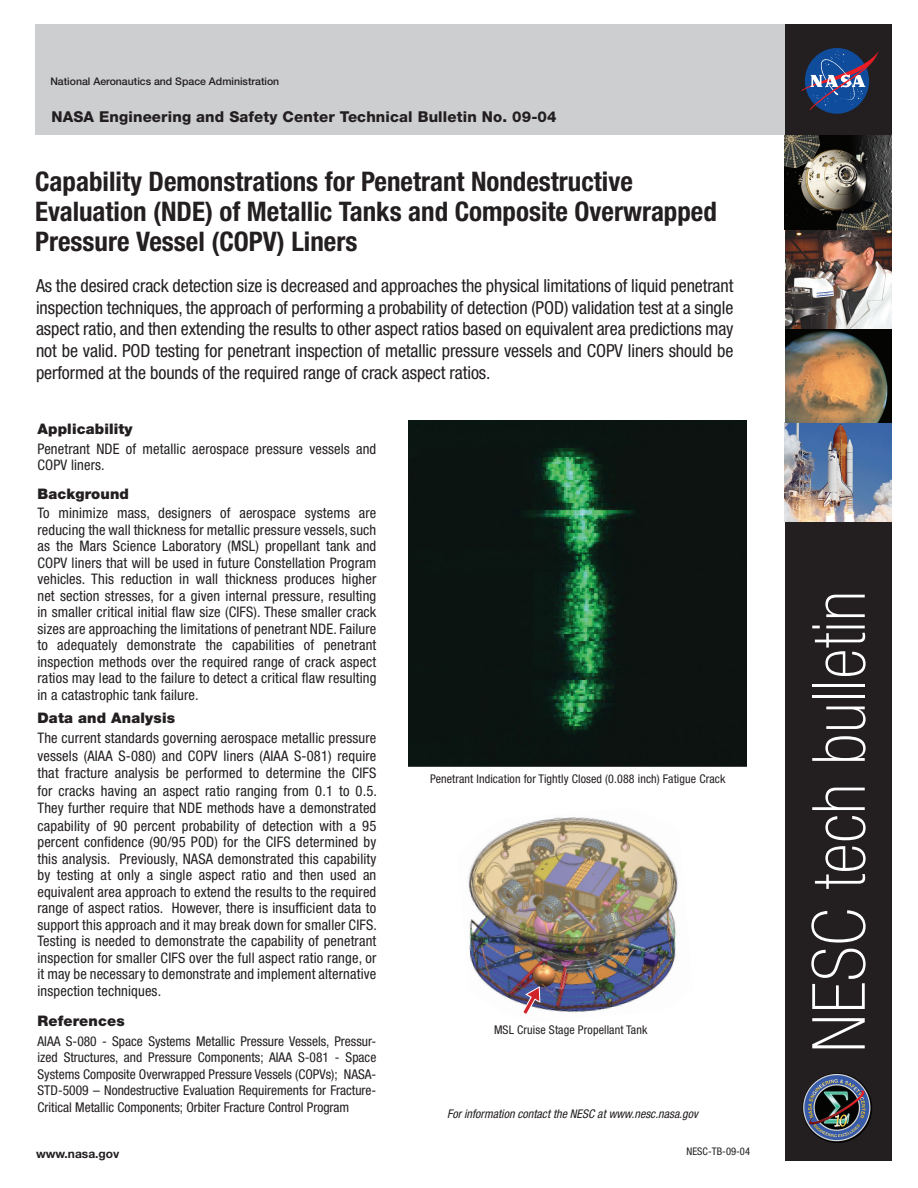
<style>
.page{position:relative;width:918px;height:1188px;background:#fff}
.page>*{position:absolute;margin:0;border:0;box-sizing:border-box;transform-origin:0 0}
.t1{font:100 condensed 73.5px "Helvetica Neue";letter-spacing:.01em;color:#fff}
.t2{font:700 condensed 27px/30px "Helvetica Neue";color:#231f20}
.t3{font:condensed 18px/21.6px "Helvetica Neue";letter-spacing:-.005em;color:#231f20;text-align:justify}
.t4{font:800 15px "Helvetica Neue";letter-spacing:.01em;color:#231f20}
.t5{font:condensed 14.55px/16.8px "Helvetica Neue";letter-spacing:.01em;color:#231f20;text-align:justify}
.t6{font:900 14.55px "Helvetica Neue";letter-spacing:.01em;color:#231f20}
.t7{font:condensed 13.5px/16.5px "Helvetica Neue";color:#231f20;text-align:justify}
.t8{font:condensed 12px "Helvetica Neue";letter-spacing:.01em;color:#231f20}
.t9{font:italic condensed 12px "Helvetica Neue";color:#231f20}
.t10{font:700 12px "Helvetica Neue";color:#231f20}
.t11{font:500 10.5px "Helvetica Neue";color:#231f20}
.t12{font:condensed 10.5px "Helvetica Neue";letter-spacing:.005em;color:#231f20}
</style>
<div class="page">
<div style="left:35px;top:24px;width:857px;height:111px;background:#cdced0"></div>
<div style="left:785px;top:24px;width:107px;height:1137px;background:#231f20"></div>
<img style="left:785px;top:136px;width:107px;height:386px">
<svg style="left:805px;top:48px;width:64px;height:66px"></svg>
<svg style="left:801px;top:51px;width:78px;height:59px"></svg>
<img style="left:802px;top:1073px;width:70px;height:70px;border-radius:35px">
<img style="left:408px;top:420px;width:339px;height:346px">
<img style="left:468px;top:817px;width:210px;height:196px">
<svg style="left:521px;top:985px;width:20px;height:29px"></svg>
<p class="t11" style="left:50px;top:75px;width:230px">National Aeronautics and Space Administration</p>
<p class="t4" style="left:51px;top:108px;width:507px">NASA Engineering and Safety Center Technical Bulletin No. 09-04</p>
<h2 class="t2" style="left:35px;top:166px;width:683px">Capability Demonstrations for Penetrant Nondestructive<br>Evaluation (NDE) of Metallic Tanks and Composite Overwrapped<br>Pressure Vessel (COPV) Liners</h2>
<p class="t3" style="left:36px;top:275px;width:699px">As the desired crack detection size is decreased and approaches the physical limitations of liquid penetrant inspection techniques, the approach of performing a probability of detection (POD) validation test at a single aspect ratio, and then extending the results to other aspect ratios based on equivalent area predictions may not be valid. POD testing for penetrant inspection of metallic pressure vessels and COPV liners should be performed at the bounds of the required range of crack aspect ratios.</p>
<p class="t6" style="left:38px;top:420px;width:97px">Applicability</p>
<p class="t5" style="left:38px;top:440px;width:340px">Penetrant NDE of metallic aerospace pressure vessels and<br>COPV liners.</p>
<p class="t6" style="left:38px;top:485px;width:93px">Background</p>
<p class="t5" style="left:38px;top:505px;width:340px">To minimize mass, designers of aerospace systems are reducing the wall thickness for metallic pressure vessels, such as the Mars Science Laboratory (MSL) propellant tank and COPV liners that will be used in future Constellation Program vehicles. This reduction in wall thickness produces higher net section stresses, for a given internal pressure, resulting in smaller critical initial flaw size (CIFS). These smaller crack sizes are approaching the limitations of penetrant NDE. Failure to adequately demonstrate the capabilities of penetrant inspection methods over the required range of crack aspect ratios may lead to the failure to detect a critical flaw resulting in a catastrophic tank failure.</p>
<p class="t6" style="left:38px;top:709px;width:139px">Data and Analysis</p>
<p class="t5" style="left:38px;top:730px;width:341px">The current standards governing aerospace metallic pressure vessels (AIAA S-080) and COPV liners (AIAA S-081) require that fracture analysis be performed to determine the CIFS for cracks having an aspect ratio ranging from 0.1 to 0.5.<br>They further require that NDE methods have a demonstrated capability of 90 percent probability of detection with a 95 percent confidence (90/95 POD) for the CIFS determined by this analysis. Previously, NASA demonstrated this capability by testing at only a single aspect ratio and then used an equivalent area approach to extend the results to the required range of aspect ratios. However, there is insufficient data to support this approach and it may break down for smaller CIFS.<br>Testing is needed to demonstrate the capability of penetrant inspection for smaller CIFS over the full aspect ratio range, or it may be necessary to demonstrate and implement alternative inspection techniques.</p>
<p class="t6" style="left:38px;top:1013px;width:89px">References</p>
<p class="t7" style="left:38px;top:1033px;width:340px">AIAA S-080 - Space Systems Metallic Pressure Vessels, Pressur&shy;ized Structures, and Pressure Components; AIAA S-081 - Space Systems Composite Overwrapped Pressure Vessels (COPVs); NASA-STD-5009 – Nondestructive Evaluation Requirements for Fracture-Critical Metallic Components; Orbiter Fracture Control Program</p>
<p class="t10" style="left:36px;top:1146px;width:85px">www.nasa.gov</p>
<p class="t8" style="left:430px;top:772px;width:297px">Penetrant Indication for Tightly Closed (0.088 inch) Fatigue Crack</p>
<p class="t8" style="left:494px;top:1023px;width:155px">MSL Cruise Stage Propellant Tank</p>
<p class="t9" style="left:447px;top:1107px;width:252px">For information contact the NESC at www.nesc.nasa.gov</p>
<p class="t12" style="left:687px;top:1145px;width:65px">NESC-TB-09-04</p>
<h1 class="t1" style="left:798px;top:1052px;width:463px;rotate:-90deg">NESC tech bulletin</h1>
</div>
